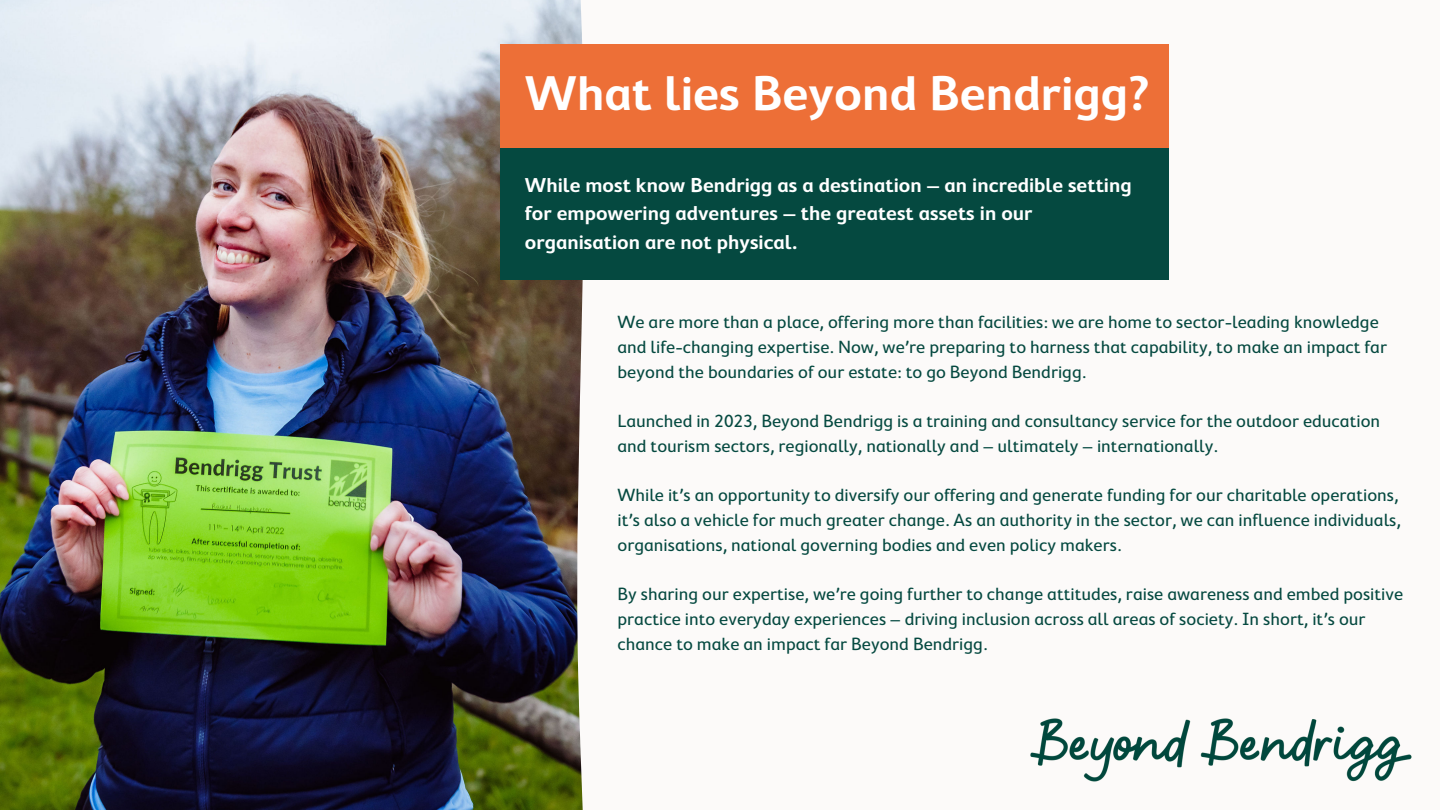
<style>
.page{position:relative;width:1440px;height:810px;background:#fcfaf9}
.page>*{position:absolute;margin:0;border:0;box-sizing:border-box;transform-origin:0 0}
.t1{font:600 49.7px "Cambridge";color:#fff}
.t2{font:600 20.5px/28.5px "Cambridge";color:#fff}
.t3{font:18px/24.8px "Cambridge";color:#054940}
</style>
<div class="page">
<img style="left:0;top:0;width:584px;height:810px">
<div style="left:500px;top:45px;width:668px;height:103px;background:#ed6f37"></div>
<div style="left:500px;top:148px;width:668px;height:131px;background:#054940"></div>
<img style="left:1030px;top:718px;width:382px;height:64px">
<h1 class="t1" style="left:525px;top:65px;width:627px">What lies Beyond Bendrigg?</h1>
<p class="t2" style="left:525px;top:170px;width:608px">While most know Bendrigg as a destination – an incredible setting for empowering adventures – the greatest assets in our organisation are not physical.</p>
<p class="t3" style="left:618px;top:309px;width:771px">We are more than a place, offering more than facilities: we are home to sector-leading knowledge and life-changing expertise. Now, we’re preparing to harness that capability, to make an impact far beyond the boundaries of our estate: to go Beyond Bendrigg.</p>
<p class="t3" style="left:618px;top:408px;width:764px">Launched in 2023, Beyond Bendrigg is a training and consultancy service for the outdoor education and tourism sectors, regionally, nationally and – ultimately – internationally.</p>
<p class="t3" style="left:618px;top:483px;width:785px">While it’s an opportunity to diversify our offering and generate funding for our charitable operations, it’s also a vehicle for much greater change. As an authority in the sector, we can influence individuals, organisations, national governing bodies and even policy makers.</p>
<p class="t3" style="left:618px;top:582px;width:787px">By sharing our expertise, we’re going further to change attitudes, raise awareness and embed positive practice into everyday experiences – driving inclusion across all areas of society. In short, it’s our chance to make an impact far Beyond Bendrigg.</p>
</div>
